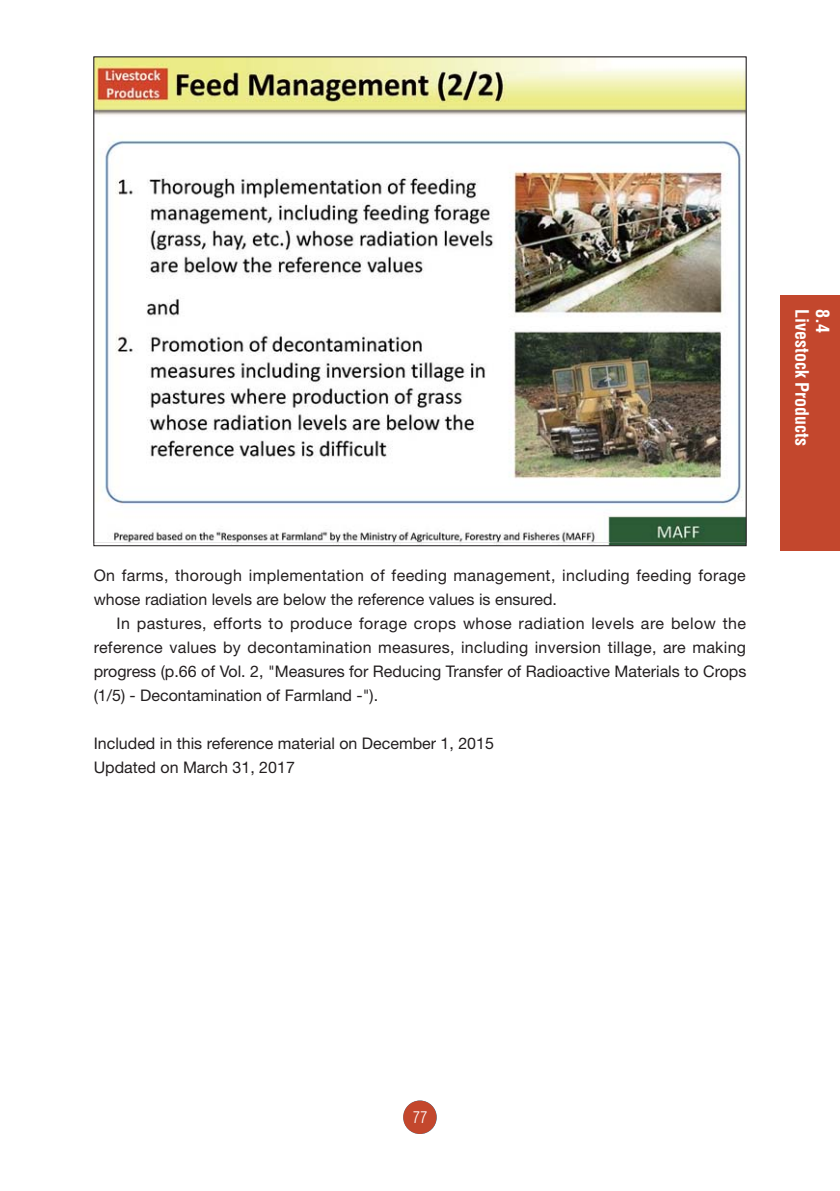
<style>
.page{position:relative;width:840px;height:1191px;background:#fff}
.page>*{position:absolute;margin:0;border:0;box-sizing:border-box;transform-origin:0 0}
.t1{font:700 condensed 18px "Helvetica";color:#fff}
.t2{font:16px/24px "Helvetica Neue";color:#231f20;text-align:justify}
.t3{font:16px/24px "Helvetica Neue";letter-spacing:.025em;color:#231f20}
.t4{font:300 condensed 16px "Helvetica";color:#fff}
</style>
<div class="page">
<div style="left:780px;top:295px;width:59px;height:255px;background:#c3472d"></div>
<div style="left:403px;top:1100px;width:33px;height:34px;background:#c3472d;border-radius:50%"></div>
<img style="left:96px;top:140px;width:648px;height:404px">
<img style="left:96px;top:59px;width:648px;height:58px">
<img style="left:96px;top:137px;width:63px;height:405px">
<img style="left:680px;top:140px;width:64px;height:402px">
<img style="left:158px;top:540px;width:523px;height:2px">
<p class="t1" style="left:808px;top:309px;width:139px;rotate:90deg">Livestock Products</p>
<p class="t1" style="left:829px;top:309px;width:25px;rotate:90deg">8.4</p>
<p class="t3" style="left:94px;top:565px;width:653px">On farms, thorough implementation of feeding management, including feeding forage whose radiation levels are below the reference values is ensured.</p>
<p class="t2" style="left:94px;top:613px;width:653px;text-indent:23px">In pastures, efforts to produce forage crops whose radiation levels are below the reference values by decontamination measures, including inversion tillage, are making progress (p.66 of Vol. 2, "Measures for Reducing Transfer of Radioactive Materials to Crops (1/5) - Decontamination of Farmland -").</p>
<p class="t2" style="left:94px;top:733px;width:401px">Included in this reference material on December 1, 2015<br>Updated on March 31, 2017</p>
<p class="t4" style="left:413px;top:1110px;width:16px">77</p>
</div>
